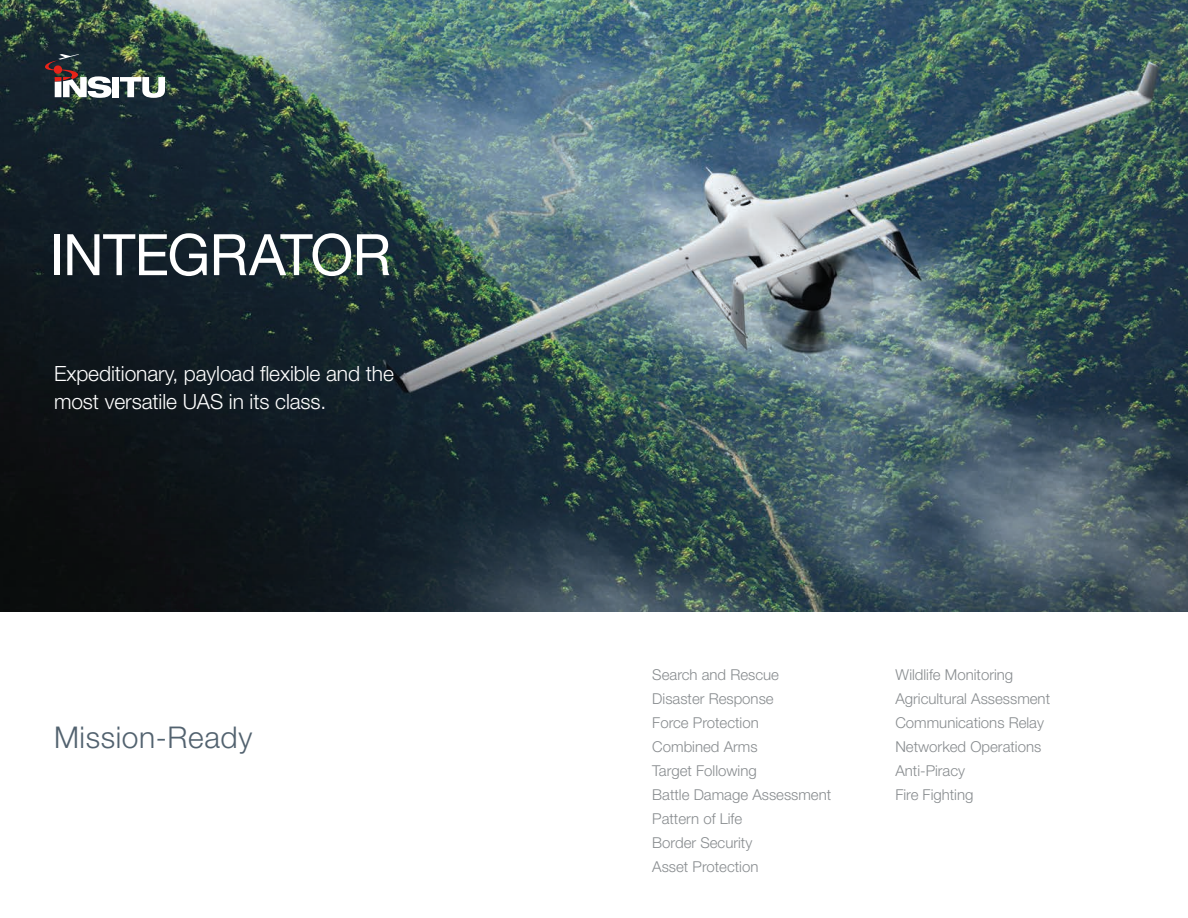
<style>
.page{position:relative;width:1188px;height:918px;background:#fff}
.page>*{position:absolute;margin:0;border:0;box-sizing:border-box;transform-origin:0 0}
.Cover_TextHeading{font:300 30px "Helvetica Neue LT Std";letter-spacing:.02em;color:#52626f}
.Cover_Image_Subhead{font:300 21px/27.6px "Helvetica Neue LT Std";letter-spacing:-.005em;color:#fff}
.Cover_List{font:300 15px "Helvetica Neue LT Std";color:#888c8f}
</style>
<div class="page">
<img style="left:0;top:0;width:1188px;height:611px">
<div style="left:112px;top:77px;width:7px;height:20px;background:#fff"></div>
<svg style="left:120px;top:77px;width:45px;height:21px"></svg>
<svg style="left:45px;top:54px;width:66px;height:44px"></svg>
<div style="left:54px;top:234px;width:5px;height:41px;background:#fff"></div>
<svg style="left:67px;top:233px;width:140px;height:43px"></svg>
<svg style="left:214px;top:233px;width:137px;height:43px"></svg>
<svg style="left:357px;top:234px;width:33px;height:41px"></svg>
<p class="Cover_Image_Subhead" style="left:54px;top:359px;width:341px">Expeditionary, payload flexible and the most versatile UAS in its class.</p>
<p class="Cover_TextHeading" style="left:54px;top:719px;width:200px">Mission-Ready</p>
<p class="Cover_List" style="left:652px;top:666px;width:128px">Search and Rescue</p>
<p class="Cover_List" style="left:652px;top:690px;width:123px">Disaster Response</p>
<p class="Cover_List" style="left:652px;top:714px;width:108px">Force Protection</p>
<p class="Cover_List" style="left:652px;top:738px;width:107px">Combined Arms</p>
<p class="Cover_List" style="left:652px;top:762px;width:106px">Target Following</p>
<p class="Cover_List" style="left:652px;top:786px;width:180px">Battle Damage Assessment</p>
<p class="Cover_List" style="left:652px;top:810px;width:92px">Pattern of Life</p>
<p class="Cover_List" style="left:652px;top:834px;width:102px">Border Security</p>
<p class="Cover_List" style="left:652px;top:858px;width:108px">Asset Protection</p>
<p class="Cover_List" style="left:895px;top:666px;width:119px">Wildlife Monitoring</p>
<p class="Cover_List" style="left:895px;top:690px;width:156px">Agricultural Assessment</p>
<p class="Cover_List" style="left:895px;top:714px;width:150px">Communications Relay</p>
<p class="Cover_List" style="left:895px;top:738px;width:147px">Networked Operations</p>
<p class="Cover_List" style="left:895px;top:762px;width:71px">Anti-Piracy</p>
<p class="Cover_List" style="left:895px;top:786px;width:80px">Fire Fighting</p>
</div>
